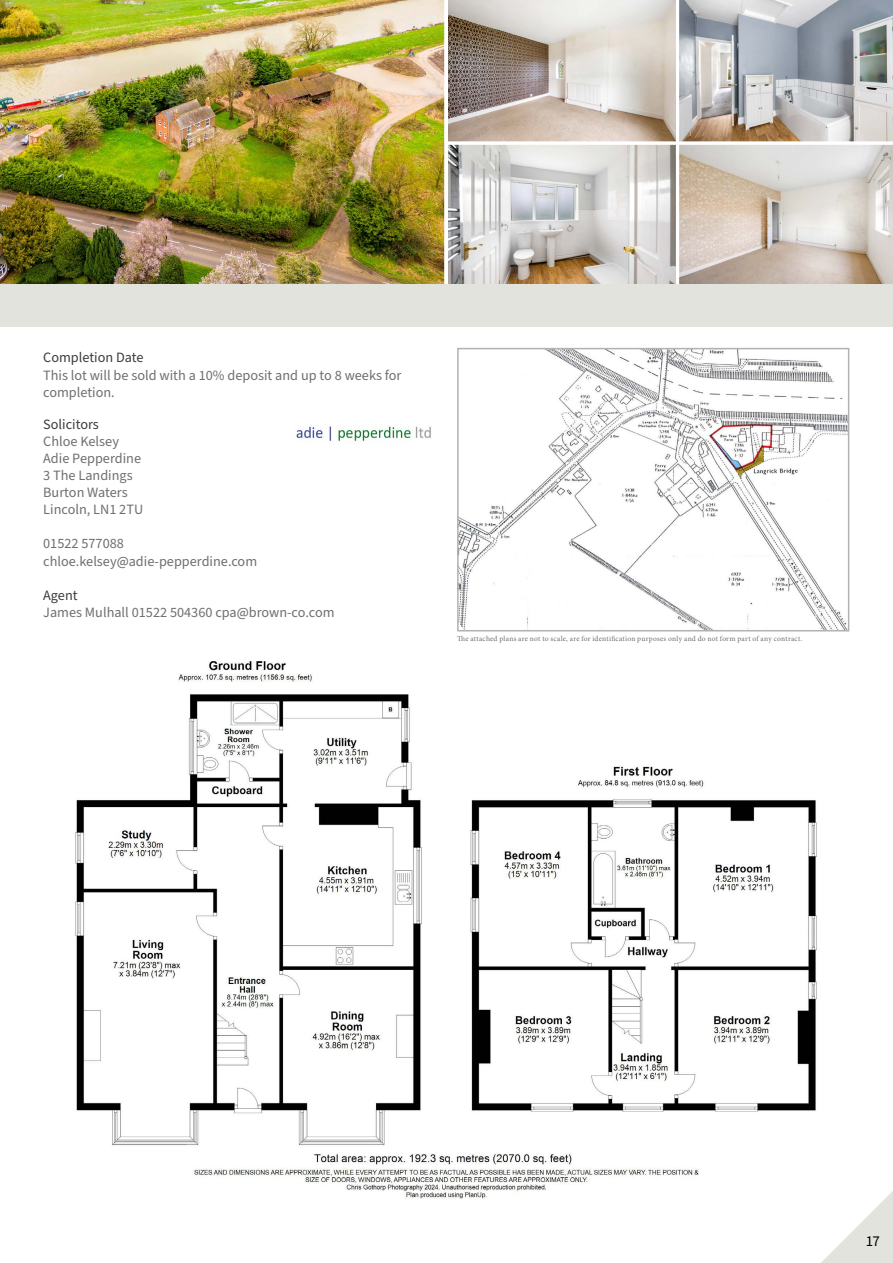
<style>
.page{position:relative;width:893px;height:1263px;background:#fff}
.page>*{position:absolute;margin:0;border:0;box-sizing:border-box;transform-origin:0 0}
.t1{font:15px "Source Sans Pro";color:#000}
.t2{font:14.25px/17.1px "Source Sans Pro";color:#706f6f}
.t3{font:14.25px "Source Sans Pro";color:#3c3c3b}
.t4{font:7.5px "Minion Pro";letter-spacing:.03em;color:#706f6f}
</style>
<div class="page">
<svg style="left:821px;top:1191px;width:72px;height:72px"></svg>
<img style="left:448px;top:0;width:445px;height:284px">
<hr style="left:676px;top:0;width:3px;height:298px;background:#fff">
<hr style="left:444px;top:142px;width:449px;height:3px;background:#fff">
<img style="left:0;top:0;width:444px;height:284px">
<div style="left:0;top:284px;width:893px;height:43px;background:#e3e3de"></div>
<img style="left:296px;top:426px;width:135px;height:16px">
<img style="left:75px;top:661px;width:775px;height:541px">
<img style="left:460px;top:351px;width:386px;height:277px">
<div style="left:457px;top:348px;width:392px;height:283px;border:2px solid #b3b2b2"></div>
<p class="t3" style="left:43px;top:348px;width:102px">Completion Date</p>
<p class="t2" style="left:43px;top:367px;width:360px">This lot will be sold with a 10% deposit and up to 8 weeks for completion.</p>
<p class="t3" style="left:43px;top:414px;width:57px">Solicitors</p>
<p class="t2" style="left:43px;top:433px;width:101px">Chloe Kelsey<br>Adie Pepperdine<br>3 The Landings<br>Burton Waters<br>Lincoln, LN1 2TU</p>
<p class="t2" style="left:43px;top:536px;width:215px">01522 577088 chloe.kelsey@adie-pepperdine.com</p>
<p class="t3" style="left:43px;top:585px;width:36px">Agent</p>
<p class="t2" style="left:43px;top:604px;width:293px">James Mulhall 01522 504360 cpa@brown-co.com</p>
<p class="t4" style="left:457px;top:634px;width:347px">The attached plans are not to scale, are for identification purposes only and do not form part of any contract.</p>
<p class="t1" style="left:866px;top:1231px;width:16px">17</p>
</div>
